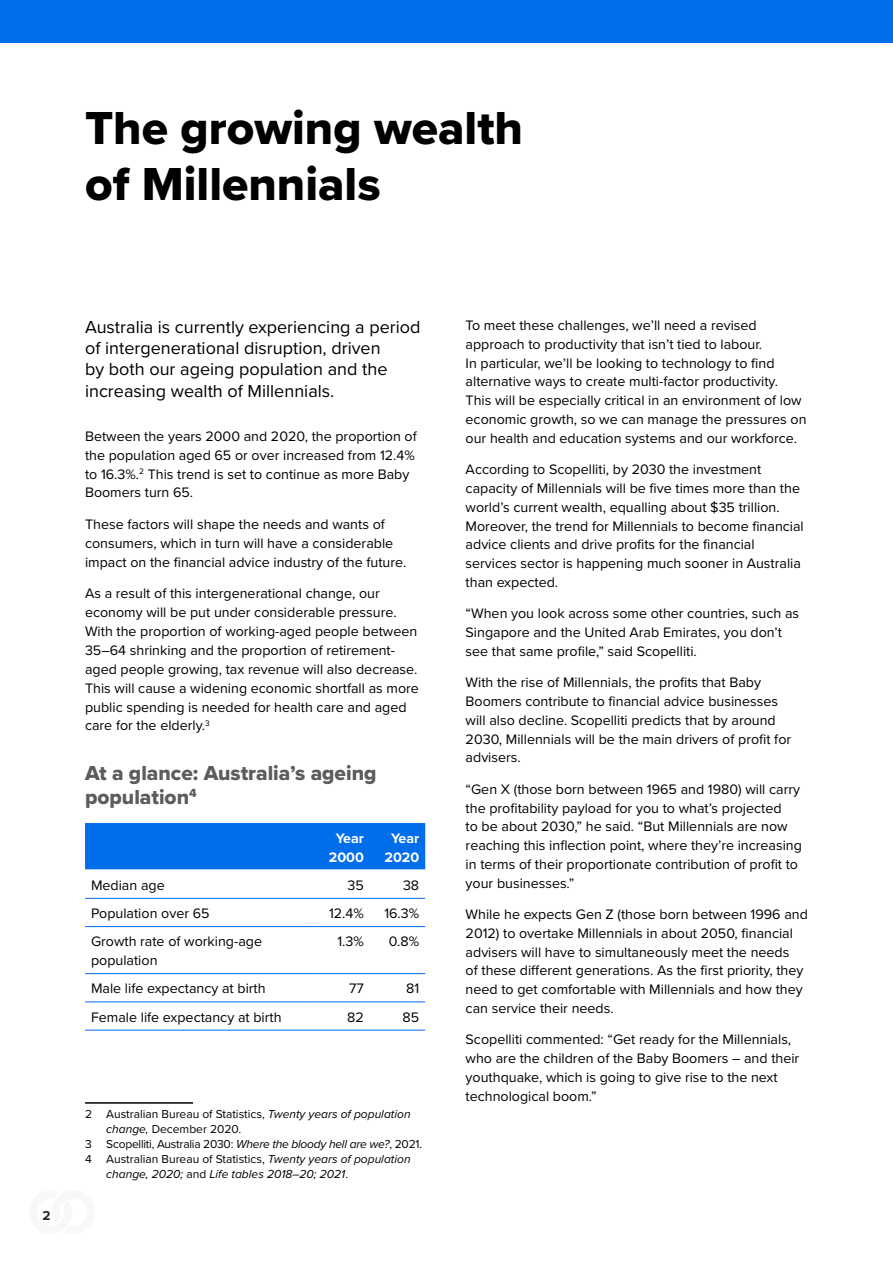
<style>
.page{position:relative;width:893px;height:1263px;background:#fff}
.page>*{position:absolute;margin:0;border:0;box-sizing:border-box;transform-origin:0 0}
.t1{font:48px/55.5px "Proxima Nova Extrabld";color:#000}
.t2{font:21px/24.2px "Proxima Nova Extrabld";color:#5c5c5c}
.t3{font:18px/21.1px "Proxima Nova";color:#000}
.t4{font:14.25px/18.8px "Proxima Nova";color:#000}
.t5{font:700 14.25px/18.8px "Proxima Nova";color:#fff;text-align:center}
.t6{font:700 13.5px "Proxima Nova";color:#282828}
.t7{font:12px "Proxima Nova";color:#000}
.t8{font:12px "Proxima Nova";letter-spacing:-.02em;color:#000}
.t9{font:italic 12px "Proxima Nova";color:#000}
.s1{font-style:italic}
.s2{font-style:normal}
</style>
<div class="page">
<div style="left:0;top:0;width:893px;height:43px;background:#006deb"></div>
<div style="left:85px;top:823px;width:340px;height:46px;background:#006deb"></div>
<hr style="left:85px;top:898px;width:230px;height:1px;background:#006deb">
<hr style="left:315px;top:898px;width:55px;height:1px;background:#006deb">
<hr style="left:370px;top:898px;width:55px;height:1px;background:#006deb">
<hr style="left:85px;top:926px;width:230px;height:1px;background:#006deb">
<hr style="left:315px;top:926px;width:55px;height:1px;background:#006deb">
<hr style="left:370px;top:926px;width:55px;height:1px;background:#006deb">
<hr style="left:85px;top:973px;width:230px;height:1px;background:#006deb">
<hr style="left:315px;top:973px;width:55px;height:1px;background:#006deb">
<hr style="left:370px;top:973px;width:55px;height:1px;background:#006deb">
<hr style="left:85px;top:1001px;width:230px;height:1px;background:#006deb">
<hr style="left:315px;top:1001px;width:55px;height:1px;background:#006deb">
<hr style="left:370px;top:1001px;width:55px;height:1px;background:#006deb">
<hr style="left:85px;top:1030px;width:230px;height:1px;background:#006deb">
<hr style="left:315px;top:1030px;width:55px;height:1px;background:#006deb">
<hr style="left:370px;top:1030px;width:55px;height:1px;background:#006deb">
<hr style="left:85px;top:1102px;width:108px;height:2px;background:#000">
<h1 class="t1" style="left:85px;top:100px;width:440px">The growing wealth of Millennials</h1>
<p class="t6" style="left:43px;top:1206px;width:10px">2</p>
<p class="t3" style="left:85px;top:316px;width:337px">Australia is currently experiencing a period of intergenerational disruption, driven<br>by both our ageing population and the increasing wealth of Millennials.</p>
<p class="t4" style="left:85px;top:426px;width:333px">Between the years 2000 and 2020, the proportion of the population aged 65 or over increased from 12.4% to 16.3%.<sup>2</sup> This trend is set to continue as more Baby Boomers turn 65.</p>
<p class="t4" style="left:85px;top:514px;width:323px">These factors will shape the needs and wants of consumers, which in turn will have a considerable impact on the financial advice industry of the future.</p>
<p class="t4" style="left:85px;top:584px;width:335px">As a result of this intergenerational change, our economy will be put under considerable pressure.<br>With the proportion of working-aged people between 35–64 shrinking and the proportion of retirement&shy;aged people growing, tax revenue will also decrease.<br>This will cause a widening economic shortfall as more public spending is needed for health care and aged care for the elderly.<sup>3</sup></p>
<h2 class="t2" style="left:85px;top:761px;width:293px">At a glance: Australia’s ageing population<sup>4</sup></h2>
<p class="t5" style="left:329px;top:828px;width:37px">Year<br>2000</p>
<p class="t5" style="left:384px;top:828px;width:36px">Year<br>2020</p>
<p class="t4" style="left:91px;top:875px;width:75px">Median age</p>
<p class="t4" style="left:348px;top:875px;width:18px">35</p>
<p class="t4" style="left:403px;top:875px;width:18px">38</p>
<p class="t4" style="left:91px;top:903px;width:120px">Population over 65</p>
<p class="t4" style="left:329px;top:903px;width:36px">12.4%</p>
<p class="t4" style="left:384px;top:903px;width:36px">16.3%</p>
<p class="t4" style="left:91px;top:932px;width:173px">Growth rate of working-age population</p>
<p class="t4" style="left:337px;top:932px;width:28px">1.3%</p>
<p class="t4" style="left:389px;top:932px;width:32px">0.8%</p>
<p class="t4" style="left:91px;top:979px;width:176px">Male life expectancy at birth</p>
<p class="t4" style="left:349px;top:979px;width:16px">77</p>
<p class="t4" style="left:406px;top:979px;width:15px">81</p>
<p class="t4" style="left:91px;top:1007px;width:192px">Female life expectancy at birth</p>
<p class="t4" style="left:347px;top:1007px;width:18px">82</p>
<p class="t4" style="left:403px;top:1007px;width:18px">85</p>
<p class="t7" style="left:85px;top:1105px;width:327px">2 Australian Bureau of Statistics, <span class="s1">Twenty years of population</span></p>
<p class="t7" style="left:106px;top:1120px;width:136px"><span class="s1">change,</span> December 2020.</p>
<p class="t8" style="left:85px;top:1135px;width:339px">3 Scopelliti, Australia 2030: <span class="s1">Where the bloody hell are we?</span>, 2021.</p>
<p class="t7" style="left:85px;top:1150px;width:327px">4 Australian Bureau of Statistics, <span class="s1">Twenty years of population</span></p>
<p class="t9" style="left:106px;top:1165px;width:243px">change, 2020; <span class="s2">and</span> Life tables 2018–20; 2021<span class="s2">.</span></p>
<p class="t4" style="left:466px;top:315px;width:342px">To meet these challenges, we’ll need a revised approach to productivity that isn’t tied to labour.<br>In particular, we’ll be looking to technology to find alternative ways to create multi-factor productivity.<br>This will be especially critical in an environment of low economic growth, so we can manage the pressures on our health and education systems and our workforce.</p>
<p class="t4" style="left:466px;top:459px;width:340px">According to Scopelliti, by 2030 the investment capacity of Millennials will be five times more than the world’s current wealth, equalling about $35 trillion.<br>Moreover, the trend for Millennials to become financial advice clients and drive profits for the financial services sector is happening much sooner in Australia than expected.</p>
<p class="t4" style="left:466px;top:603px;width:335px">“When you look across some other countries, such as<br>Singapore and the United Arab Emirates, you don’t see that same profile,” said Scopelliti.</p>
<p class="t4" style="left:466px;top:672px;width:327px">With the rise of Millennials, the profits that Baby Boomers contribute to financial advice businesses will also decline. Scopelliti predicts that by around 2030, Millennials will be the main drivers of profit for advisers.</p>
<p class="t4" style="left:466px;top:779px;width:338px">“Gen X (those born between 1965 and 1980) will carry the profitability payload for you to what’s projected<br>to be about 2030,” he said. “But Millennials are now reaching this inflection point, where they’re increasing in terms of their proportionate contribution of profit to your businesses.”</p>
<p class="t4" style="left:466px;top:904px;width:344px">While he expects Gen Z (those born between 1996 and 2012) to overtake Millennials in about 2050, financial advisers will have to simultaneously meet the needs<br>of these different generations. As the first priority, they need to get comfortable with Millennials and how they can service their needs.</p>
<p class="t4" style="left:466px;top:1030px;width:335px">Scopelliti commented: “Get ready for the Millennials, who are the children of the Baby Boomers – and their youthquake, which is going to give rise to the next technological boom.”</p>
</div>
